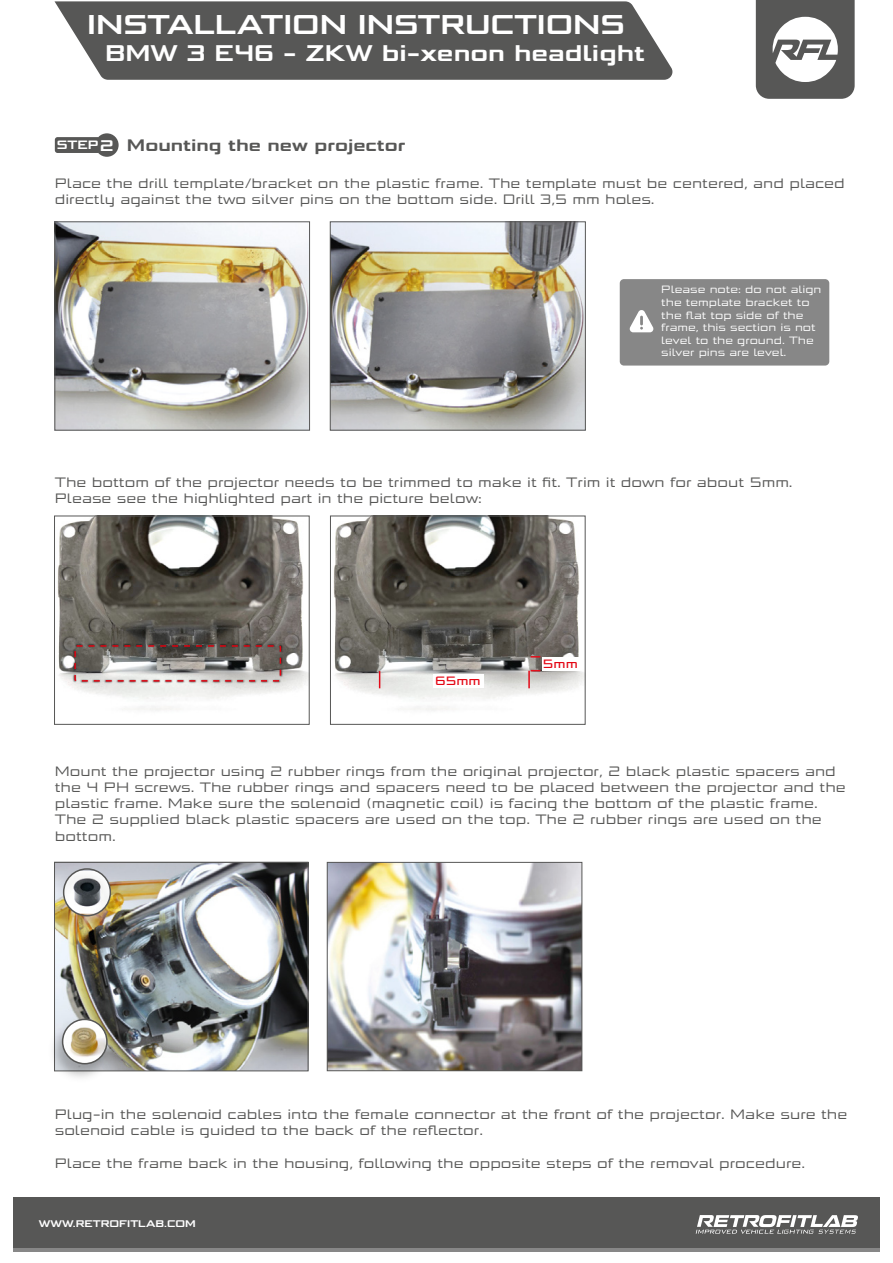
<style>
.page{position:relative;width:893px;height:1263px;background:#fff}
.page>*{position:absolute;margin:0;border:0;box-sizing:border-box;transform-origin:0 0}
.t1{font:700 27px "Bunken Tech Sans Std Wide";color:#fff}
.t2{font:700 22.5px "Bunken Tech Sans Std Wide";color:#fff}
.t3{font:700 16.5px "Bunken Tech Sans Std Wide";color:#575756}
.t4{font:13.5px/16.2px "Bunken Tech Sans Pro Wide";color:#575756}
.t5{font:500 12px "Bunken Tech Sans Pro Wide";color:#e30613}
.t6{font:10.5px/12.6px "Bunken Tech Sans Pro Wide";color:#fff}
.t7{font:700 9.6px "Bunken Tech Sans Std Wide";color:#fff}
.s1{font-size:12px;color:#fff}
.s2{font-size:15.3px;color:#fff}
</style>
<div class="page">
<svg style="left:756px;top:0;width:99px;height:99px"></svg>
<div style="left:13px;top:1197px;width:867px;height:51px;background:#575756"></div>
<svg style="left:696px;top:1215px;width:162px;height:19px"></svg>
<hr style="left:13px;top:1248px;width:867px;height:4px;background:#878787">
<div style="left:620px;top:279px;width:209px;height:87px;background:#878787;border-radius:4px"></div>
<svg style="left:629px;top:310px;width:25px;height:22px"></svg>
<img style="left:329px;top:864px;width:251px;height:205px">
<div style="left:327px;top:862px;width:255px;height:209px;border:1px solid #575756"></div>
<img style="left:56px;top:223px;width:252px;height:206px">
<div style="left:54px;top:221px;width:256px;height:210px;border:1px solid #575756"></div>
<img style="left:332px;top:223px;width:252px;height:206px">
<div style="left:330px;top:221px;width:256px;height:210px;border:1px solid #575756"></div>
<div style="left:95px;top:133px;width:24px;height:24px;background:#575756;border-radius:50%"></div>
<svg style="left:55px;top:137px;width:43px;height:16px"></svg>
<svg style="left:55px;top:1px;width:618px;height:79px;background:#646463"></svg>
<img style="left:56px;top:864px;width:250px;height:205px">
<div style="left:54px;top:862px;width:254px;height:209px;border:1px solid #575756"></div>
<img style="left:54px;top:864px;width:66px;height:74px">
<div style="left:63px;top:868px;width:48px;height:48px;border:2px solid #575756;border-radius:50%"></div>
<img style="left:53px;top:1014px;width:63px;height:64px">
<img style="left:63px;top:1019px;width:44px;height:45px;border-radius:22px">
<div style="left:62px;top:1019px;width:46px;height:45px;border:2px solid #575756;border-radius:50%"></div>
<svg style="left:57px;top:518px;width:251px;height:193px"></svg>
<div style="left:54px;top:516px;width:256px;height:209px;border:1px solid #575756"></div>
<img style="left:72px;top:643px;width:212px;height:42px">
<div style="left:74px;top:645px;width:207px;height:37px;border:2px dashed #e30613;border-radius:2px"></div>
<svg style="left:333px;top:518px;width:250px;height:193px"></svg>
<div style="left:330px;top:516px;width:255px;height:209px;border:1px solid #575756"></div>
<div style="left:542px;top:657px;width:38px;height:14px;background:#fff"></div>
<div style="left:433px;top:674px;width:50px;height:14px;background:#fff"></div>
<svg style="left:379px;top:671px;width:1px;height:17px"></svg>
<svg style="left:528px;top:670px;width:12px;height:18px"></svg>
<h1 class="t1" style="left:87px;top:8px;width:539px">INSTALLATION INSTRUCTIONS</h1>
<h2 class="t2" style="left:105px;top:39px;width:541px">BMW 3 E46 - ZKW bi-xenon headlight</h2>
<p class="t3" style="left:57px;top:135px;width:350px"><span class="s1">STEP</span><span class="s2">2</span> Mounting the new projector</p>
<p class="t4" style="left:55px;top:175px;width:792px">Place the drill template/bracket on the plastic frame. The template must be centered, and placed directly against the two silver pins on the bottom side. Drill 3,5 mm holes.</p>
<p class="t6" style="left:661px;top:283px;width:162px">Please note: do not align the template bracket to the flat top side of the frame, this section is not level to the ground. The silver pins are level.</p>
<p class="t4" style="left:55px;top:473px;width:739px">The bottom of the projector needs to be trimmed to make it fit. Trim it down for about 5mm.<br>Please see the highlighted part in the picture below:</p>
<p class="t5" style="left:435px;top:673px;width:47px">65mm</p>
<p class="t5" style="left:543px;top:656px;width:36px">5mm</p>
<p class="t4" style="left:55px;top:763px;width:793px">Mount the projector using 2 rubber rings from the original projector, 2 black plastic spacers and the 4 PH screws. The rubber rings and spacers need to be placed between the projector and the plastic frame. Make sure the solenoid (magnetic coil) is facing the bottom of the plastic frame.<br>The 2 supplied black plastic spacers are used on the top. The 2 rubber rings are used on the bottom.</p>
<p class="t4" style="left:55px;top:1106px;width:794px">Plug-in the solenoid cables into the female connector at the front of the projector. Make sure the solenoid cable is guided to the back of the reflector.</p>
<p class="t4" style="left:55px;top:1155px;width:752px">Place the frame back in the housing, following the opposite steps of the removal procedure.</p>
<p class="t7" style="left:39px;top:1218px;width:159px">WWW.RETROFITLAB.COM</p>
</div>
